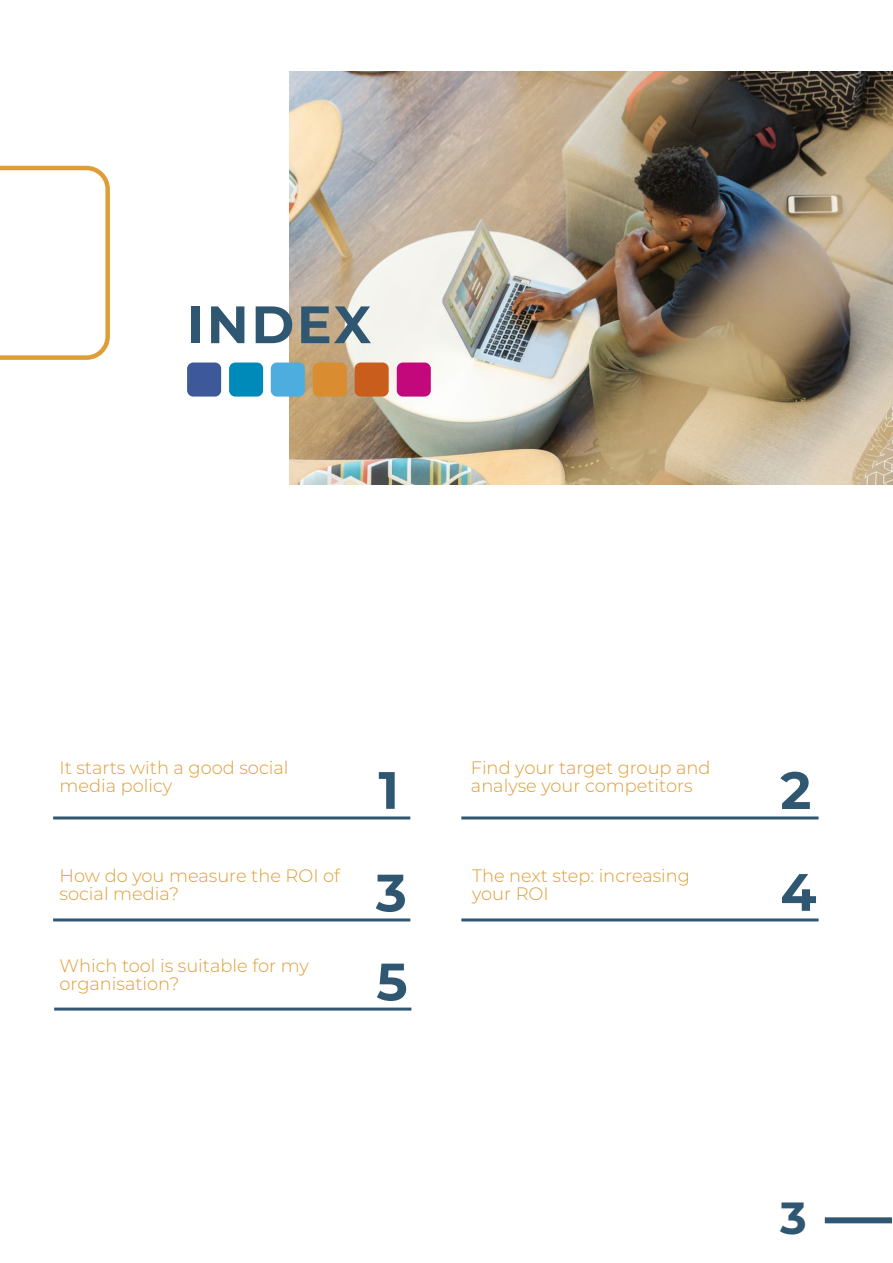
<style>
.page{position:relative;width:893px;height:1263px;background:#fff}
.page>*{position:absolute;margin:0;border:0;box-sizing:border-box;transform-origin:0 0}
.t1{font:700 52.5px "Montserrat";letter-spacing:.05em;color:#305771}
.t2{font:700 45px "Montserrat";color:#305771}
.t3{font:300 18px/18px "Montserrat";color:#de9d36}
</style>
<div class="page">
<svg style="left:0;top:166px;width:110px;height:194px"></svg>
<img style="left:290px;top:72px;width:602px;height:413px">
<hr style="left:53px;top:816px;width:357px;height:3px;background:#305771">
<hr style="left:53px;top:918px;width:357px;height:3px;background:#305771">
<hr style="left:461px;top:918px;width:358px;height:3px;background:#305771">
<hr style="left:54px;top:1007px;width:357px;height:3px;background:#305771">
<hr style="left:461px;top:816px;width:358px;height:3px;background:#305771">
<div style="left:187px;top:362px;width:34px;height:35px;background:#3d5999;border-radius:6px"></div>
<div style="left:229px;top:362px;width:34px;height:35px;background:#008aba;border-radius:6px"></div>
<div style="left:271px;top:362px;width:34px;height:35px;background:#4dadde;border-radius:6px"></div>
<div style="left:313px;top:362px;width:34px;height:35px;background:#d98c30;border-radius:6px"></div>
<div style="left:355px;top:362px;width:34px;height:35px;background:#c95e1c;border-radius:6px"></div>
<div style="left:397px;top:362px;width:34px;height:35px;background:#c2087a;border-radius:6px"></div>
<div style="left:825px;top:1217px;width:67px;height:6px;background:#305771"></div>
<h1 class="t1" style="left:187px;top:287px;width:185px">INDEX</h1>
<p class="t3" style="left:60px;top:758px;width:231px">It starts with a good social media policy</p>
<p class="t3" style="left:471px;top:758px;width:241px">Find your target group and analyse your competitors</p>
<h1 class="t1" style="left:378px;top:752px;width:22px">1</h1>
<h1 class="t1" style="left:780px;top:752px;width:32px">2</h1>
<p class="t3" style="left:60px;top:866px;width:282px">How do you measure the ROI of social media?</p>
<p class="t3" style="left:60px;top:956px;width:251px">Which tool is suitable for my organisation?</p>
<p class="t3" style="left:472px;top:866px;width:220px">The next step: increasing your ROI</p>
<h1 class="t1" style="left:376px;top:855px;width:33px">3</h1>
<h1 class="t1" style="left:780px;top:854px;width:38px">4</h1>
<h1 class="t1" style="left:376px;top:944px;width:33px">5</h1>
<h2 class="t2" style="left:780px;top:1186px;width:28px">3</h2>
</div>
